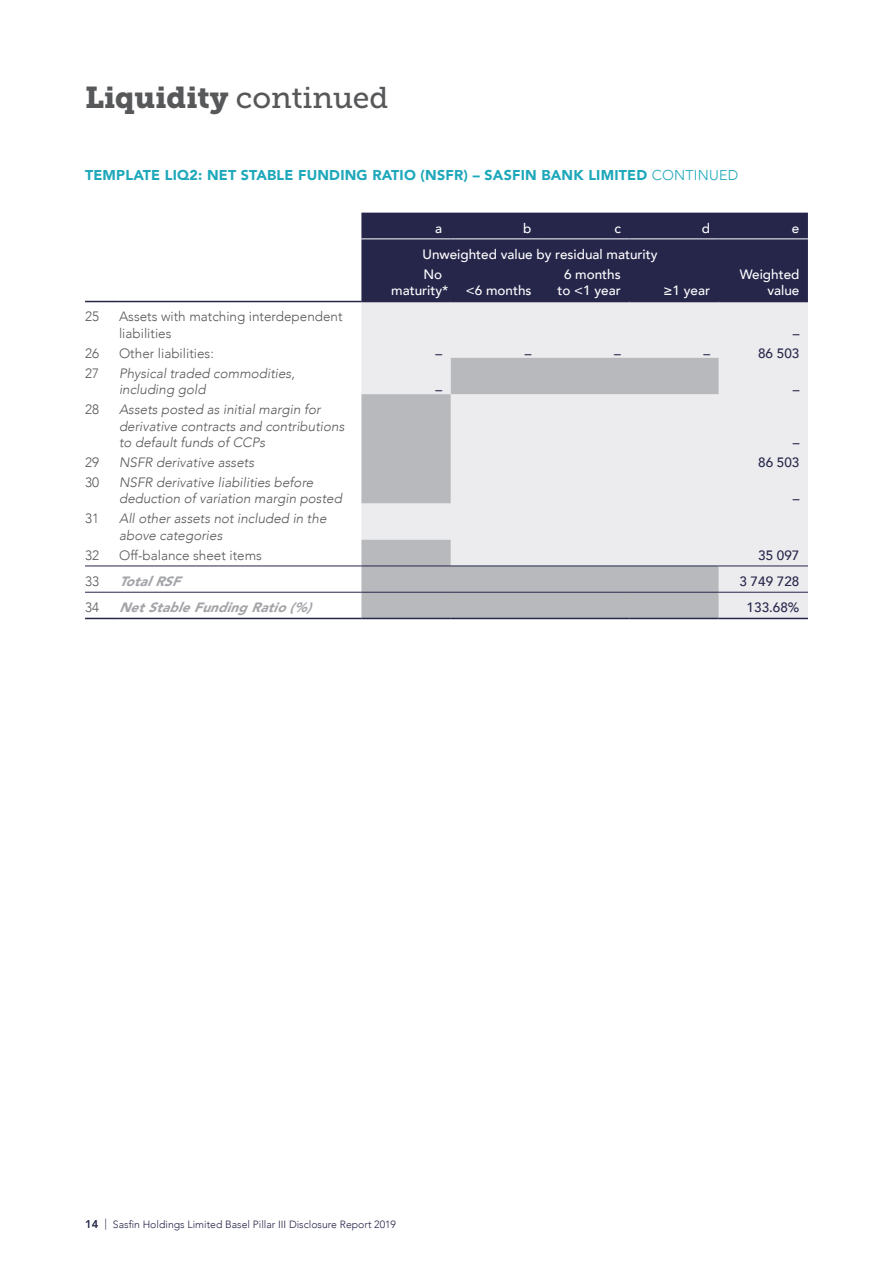
<style>
.page{position:relative;width:893px;height:1263px;background:#fff}
.page>*{position:absolute;margin:0;border:0;box-sizing:border-box;transform-origin:0 0}
.t1{font:30px "Museo Slab 900";color:#57585a}
.t2{font:900 14.25px "Avenir";letter-spacing:.015em;color:#1ea8ba}
.t3{font:italic 300 13.5px/16.5px "Avenir";color:#57585a}
.t4{font:300 13.5px/16.5px "Avenir";color:#57585a}
.t5{font:500 13.5px/16.5px "Avenir";color:#fff}
.t6{font:500 13.5px "Avenir";color:#26264b}
.t7{font:italic 900 13.5px "Avenir";color:#a4a5a9}
.t8{font:300 10.5px "Avenir";color:#26264b}
.s1{font-family:"Museo Slab 500"}
.s2{font-weight:300}
.s3{font-weight:800;font-size:11.25px}
.s4{font-size:11.25px}
</style>
<div class="page">
<div style="left:361px;top:213px;width:447px;height:88px;background:#26264b"></div>
<div style="left:361px;top:302px;width:447px;height:316px;background:#ececee"></div>
<svg style="left:361px;top:358px;width:358px;height:260px;background:#d5d5d8"></svg>
<hr style="left:85px;top:301px;width:34px;height:1px;background:#26264b">
<hr style="left:119px;top:301px;width:242px;height:1px;background:#26264b">
<hr style="left:361px;top:301px;width:90px;height:1px;background:#26264b">
<hr style="left:451px;top:301px;width:89px;height:1px;background:#26264b">
<hr style="left:540px;top:301px;width:89px;height:1px;background:#26264b">
<hr style="left:629px;top:301px;width:90px;height:1px;background:#26264b">
<hr style="left:719px;top:301px;width:89px;height:1px;background:#26264b">
<hr style="left:361px;top:239px;width:90px;height:1px;background:#fff">
<hr style="left:451px;top:239px;width:89px;height:1px;background:#fff">
<hr style="left:540px;top:239px;width:89px;height:1px;background:#fff">
<hr style="left:629px;top:239px;width:90px;height:1px;background:#fff">
<hr style="left:719px;top:239px;width:89px;height:1px;background:#fff">
<hr style="left:85px;top:566px;width:34px;height:1px;background:#26264b">
<hr style="left:119px;top:566px;width:242px;height:1px;background:#26264b">
<hr style="left:361px;top:566px;width:90px;height:1px;background:#26264b">
<hr style="left:451px;top:566px;width:89px;height:1px;background:#26264b">
<hr style="left:540px;top:566px;width:89px;height:1px;background:#26264b">
<hr style="left:629px;top:566px;width:90px;height:1px;background:#26264b">
<hr style="left:719px;top:566px;width:89px;height:1px;background:#26264b">
<hr style="left:85px;top:592px;width:34px;height:1px;background:#26264b">
<hr style="left:119px;top:592px;width:242px;height:1px;background:#26264b">
<hr style="left:361px;top:592px;width:90px;height:1px;background:#26264b">
<hr style="left:451px;top:592px;width:89px;height:1px;background:#26264b">
<hr style="left:540px;top:592px;width:89px;height:1px;background:#26264b">
<hr style="left:629px;top:592px;width:90px;height:1px;background:#26264b">
<hr style="left:719px;top:592px;width:89px;height:1px;background:#26264b">
<hr style="left:85px;top:618px;width:34px;height:1px;background:#26264b">
<hr style="left:119px;top:618px;width:242px;height:1px;background:#26264b">
<hr style="left:361px;top:618px;width:90px;height:1px;background:#26264b">
<hr style="left:451px;top:618px;width:89px;height:1px;background:#26264b">
<hr style="left:540px;top:618px;width:89px;height:1px;background:#26264b">
<hr style="left:629px;top:618px;width:90px;height:1px;background:#26264b">
<hr style="left:719px;top:618px;width:89px;height:1px;background:#26264b">
<h1 class="t1" style="left:85px;top:80px;width:305px">Liquidity <span class="s1">continued</span></h1>
<p class="t2" style="left:85px;top:163px;width:655px">TEMPLATE LIQ2: NET STABLE FUNDING RATIO (NSFR) – SASFIN BANK LIMITED <span class="s2">CONTINUED</span></p>
<p class="t4" style="left:85px;top:308px;width:16px">25</p>
<p class="t4" style="left:119px;top:308px;width:225px">Assets with matching interdependent liabilities</p>
<p class="t5" style="left:435px;top:219px;width:9px">a</p>
<p class="t5" style="left:523px;top:219px;width:10px">b</p>
<p class="t5" style="left:614px;top:219px;width:8px">c</p>
<p class="t5" style="left:702px;top:219px;width:10px">d</p>
<p class="t5" style="left:792px;top:219px;width:9px">e</p>
<p class="t5" style="left:422px;top:243px;width:237px;line-height:19.8px">Unweighted value by residual maturity<br>No</p>
<p class="t5" style="left:391px;top:281px;width:59px">maturity*</p>
<p class="t5" style="left:466px;top:281px;width:67px">&lt;6 months</p>
<p class="t5" style="left:557px;top:265px;width:65px;text-align:center">6 months to &lt;1 year</p>
<p class="t5" style="left:740px;top:265px;width:61px;text-align:right">Weighted value</p>
<p class="t5" style="left:664px;top:281px;width:48px">≥1 year</p>
<p class="t6" style="left:793px;top:321px;width:8px">–</p>
<p class="t4" style="left:85px;top:345px;width:16px">26</p>
<p class="t4" style="left:119px;top:345px;width:96px">Other liabilities:</p>
<p class="t6" style="left:435px;top:341px;width:8px">–</p>
<p class="t6" style="left:525px;top:341px;width:8px">–</p>
<p class="t6" style="left:614px;top:341px;width:8px">–</p>
<p class="t6" style="left:703px;top:341px;width:8px">–</p>
<p class="t6" style="left:758px;top:341px;width:43px">86 503</p>
<p class="t4" style="left:85px;top:365px;width:16px">27</p>
<p class="t3" style="left:119px;top:365px;width:177px">Physical traded commodities, including gold</p>
<p class="t6" style="left:435px;top:378px;width:8px">–</p>
<p class="t6" style="left:793px;top:378px;width:8px">–</p>
<p class="t4" style="left:85px;top:401px;width:16px">28</p>
<p class="t3" style="left:119px;top:401px;width:227px">Assets posted as initial margin for derivative contracts and contributions to default funds of CCPs</p>
<p class="t6" style="left:793px;top:431px;width:8px">–</p>
<p class="t4" style="left:85px;top:454px;width:16px">29</p>
<p class="t3" style="left:119px;top:454px;width:137px">NSFR derivative assets</p>
<p class="t6" style="left:758px;top:450px;width:43px">86 503</p>
<p class="t4" style="left:85px;top:474px;width:16px">30</p>
<p class="t3" style="left:119px;top:474px;width:224px">NSFR derivative liabilities before deduction of variation margin posted</p>
<p class="t6" style="left:793px;top:487px;width:8px">–</p>
<p class="t4" style="left:85px;top:510px;width:16px">31</p>
<p class="t3" style="left:119px;top:510px;width:209px">All other assets not included in the above categories</p>
<p class="t4" style="left:85px;top:547px;width:16px">32</p>
<p class="t4" style="left:119px;top:547px;width:144px">Off-balance sheet items</p>
<p class="t6" style="left:758px;top:543px;width:43px">35 097</p>
<p class="t4" style="left:85px;top:573px;width:16px">33</p>
<p class="t7" style="left:119px;top:570px;width:68px">TotalRSF</p>
<p class="t6" style="left:739px;top:569px;width:62px">3 749 728</p>
<p class="t4" style="left:85px;top:599px;width:16px">34</p>
<p class="t7" style="left:119px;top:596px;width:199px">NetStableFundingRatio(%)</p>
<p class="t6" style="left:747px;top:596px;width:54px">133.68%</p>
<p class="t8" style="left:85px;top:1218px;width:313px"><span class="s3">14</span> <span class="s4">|</span> Sasfin Holdings Limited Basel Pillar III Disclosure Report 2019</p>
</div>
